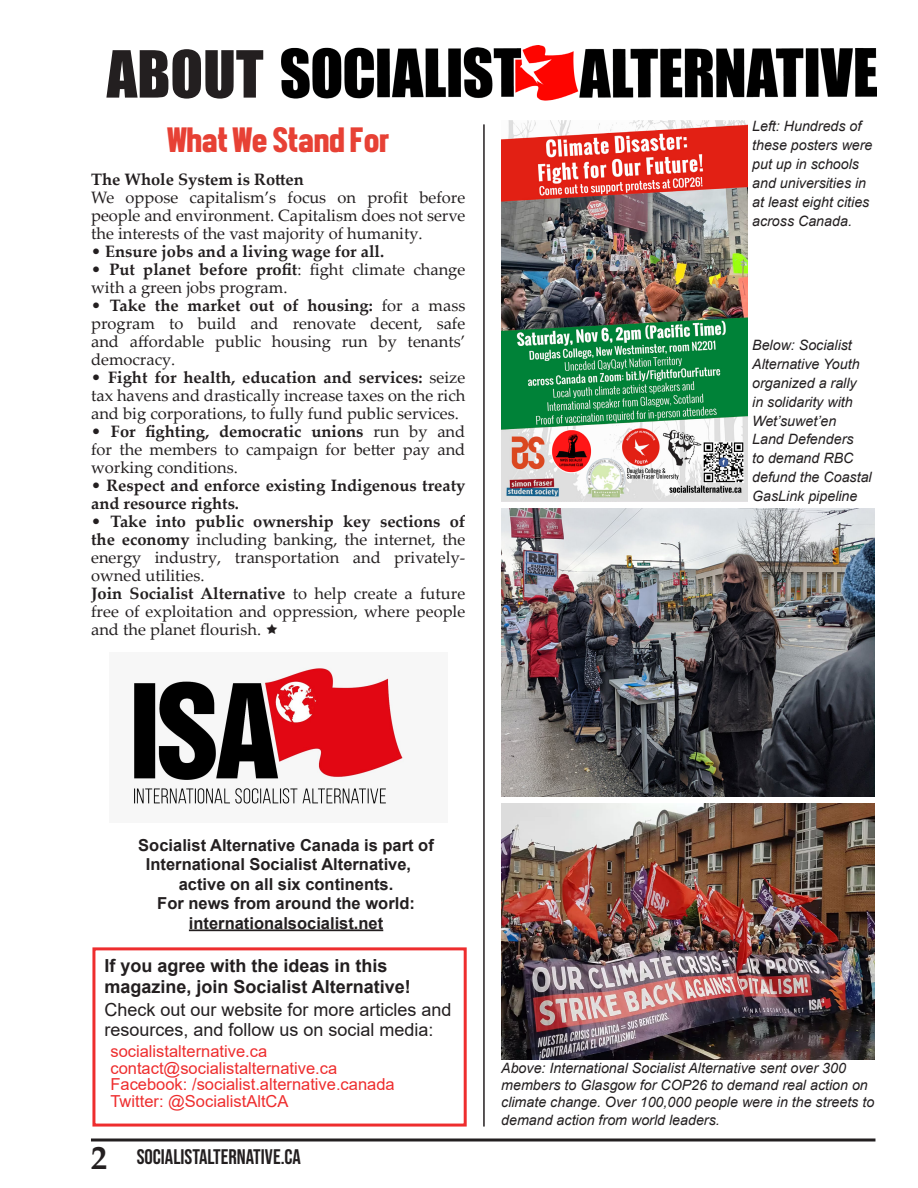
<style>
.page{position:relative;width:918px;height:1188px;background:#fff}
.page>*{position:absolute;margin:0;border:0;box-sizing:border-box;transform-origin:0 0}
.t1{font:60px "Impact";color:#231f20}
.t2{font:36px "Front Page Neue";color:#e74135}
.t3{font:700 33px "Palatino Linotype";color:#231f20}
.t4{font:21px "Bebas Neue";color:#231f20}
.t5{font:18px/19.5px "Arial";color:#231f20}
.t6{font:700 18px/21px "Arial";color:#231f20}
.t7{font:16.5px/18px "Palatino Linotype";color:#231f20;text-align:justify}
.t8{font:700 16.5px/19.5px "Arial";color:#231f20}
.t9{font:16.5px "Arial";color:#ee2d2e}
.t10{font:700 16.5px/18px "Palatino Linotype";color:#231f20}
.t11{font:italic 14.25px/18.9px "Arial";color:#231f20}
.s1{font-weight:400}
.s2{font-weight:700}
</style>
<div class="page">
<svg style="left:91px;top:1138px;width:784px;height:4px;background:#595657"></svg>
<div style="left:92px;top:947px;width:375px;height:180px;border:3px solid #ee2d2e"></div>
<hr style="left:189px;top:929px;width:194px;height:2px;background:#231f20">
<hr style="left:483px;top:124px;width:2px;height:1003px;background:#231f20">
<img style="left:282px;top:46px;width:595px;height:55px">
<img style="left:134px;top:668px;width:270px;height:136px">
<img style="left:501px;top:509px;width:374px;height:288px">
<img style="left:501px;top:803px;width:374px;height:257px">
<img style="left:501px;top:121px;width:247px;height:381px">
<p class="t1" style="left:107px;top:28px;width:158px">ABOUT</p>
<p class="t2" style="left:168px;top:121px;width:224px">What We Stand For</p>
<p class="t10" style="left:91px;top:169px;width:214px">The Whole System is Rotten</p>
<p class="t7" style="left:91px;top:187px;width:376px">We oppose capitalism’s focus on profit before people and environment. Capitalism does not serve the interests of the vast majority of humanity.</p>
<p class="t10" style="left:91px;top:241px;width:295px"><span class="s1">•</span> Ensure jobs and a living wage for all.</p>
<p class="t7" style="left:91px;top:259px;width:376px">• <span class="s2">Put planet before profit</span>: fight climate change with a green jobs program.</p>
<p class="t7" style="left:91px;top:295px;width:376px">• <span class="s2">Take the market out of housing:</span> for a mass program to build and renovate decent, safe and affordable public housing run by tenants’ democracy.</p>
<p class="t7" style="left:91px;top:367px;width:376px">• <span class="s2">Fight for health, education and services:</span> seize tax havens and drastically increase taxes on the rich and big corporations, to fully fund public services.</p>
<p class="t7" style="left:91px;top:421px;width:376px">• <span class="s2">For fighting, democratic unions</span> run by and for the members to campaign for better pay and working conditions.</p>
<p class="t10" style="left:91px;top:475px;width:376px"><span class="s1">•</span> Respect and enforce existing Indigenous treaty and resource rights.</p>
<p class="t7" style="left:91px;top:511px;width:376px">• <span class="s2">Take into public ownership key sections of the economy</span> including banking, the internet, the energy industry, transportation and privately&shy;owned utilities.</p>
<p class="t7" style="left:91px;top:583px;width:376px"><span class="s2">Join Socialist Alternative</span> to help create a future free of exploitation and oppression, where people and the planet flourish.</p>
<p class="t11" style="left:752px;top:117px;width:122px">Left: Hundreds of these posters were put up in schools and universities in at least eight cities across Canada.</p>
<p class="t11" style="left:752px;top:336px;width:121px">Below: Socialist<br>Alternative Youth organized a rally<br>in solidarity with<br>Wet’suwet’en<br>Land Defenders<br>to demand RBC defund the Coastal<br>GasLink pipeline</p>
<p class="t8" style="left:146px;top:835px;width:289px;text-indent:-8px">Socialist Alternative Canada is part of<br>International Socialist Alternative,</p>
<p class="t8" style="left:179px;top:874px;width:216px">active on all six continents.</p>
<p class="t8" style="left:157px;top:894px;width:259px">For news from around the world:</p>
<p class="t8" style="left:189px;top:913px;width:196px">internationalsocialist.net</p>
<p class="t6" style="left:104px;top:955px;width:308px">If you agree with the ideas in this magazine, join Socialist Alternative!</p>
<p class="t5" style="left:104px;top:1000px;width:349px">Check out our website for more articles and resources, and follow us on social media:</p>
<p class="t9" style="left:110px;top:1040px;width:158px">socialistalternative.ca</p>
<p class="t9" style="left:110px;top:1057px;width:228px">contact@socialistalternative.ca</p>
<p class="t9" style="left:110px;top:1073px;width:286px">Facebook: /socialist.alternative.canada</p>
<p class="t9" style="left:110px;top:1090px;width:180px">Twitter: @SocialistAltCA</p>
<h3 class="t3" style="left:91px;top:1135px;width:18px">2</h3>
<p class="t4" style="left:137px;top:1145px;width:166px">SOCIALISTALTERNATIVE.CA</p>
<p class="t11" style="left:501px;top:1060px;width:375px;line-height:17.1px">Above: International Socialist Alternative sent over 300 members to Glasgow for COP26 to demand real action on climate change. Over 100,000 people were in the streets to demand action from world leaders.</p>
</div>
